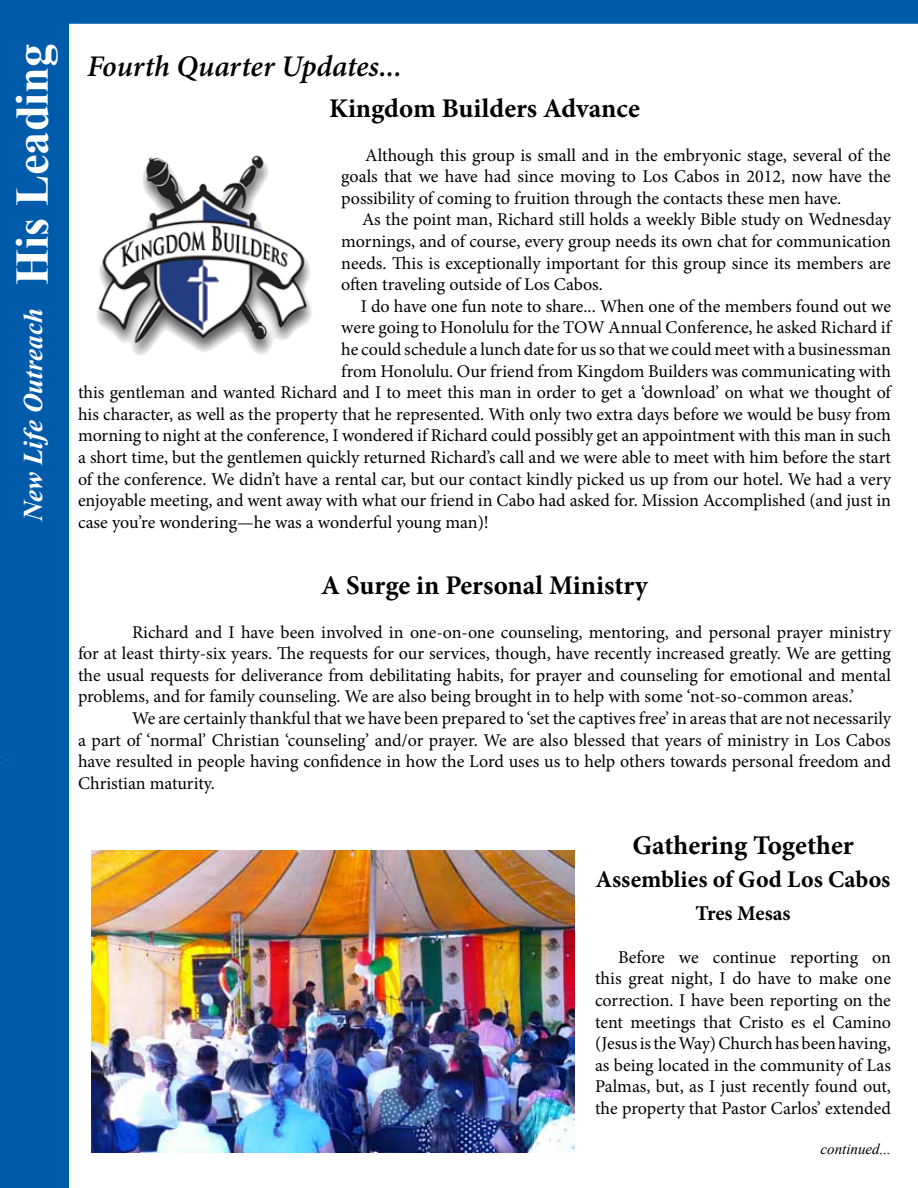
<style>
.page{position:relative;width:918px;height:1188px;background:#fff}
.page>*{position:absolute;margin:0;border:0;box-sizing:border-box;transform-origin:0 0}
.t1{font:700 46.5px "Times New Roman";color:#fff}
.t2{font:italic 600 30px "Minion Pro";letter-spacing:-.005em;color:#000}
.t3{font:700 27px "Minion Pro";color:#000}
.t4{font:italic 700 27px "Times New Roman";color:#fff}
.t5{font:700 24px "Minion Pro";color:#000}
.t6{font:700 21px "Minion Pro";color:#000}
.t7{font:18px/21.6px "Minion Pro";letter-spacing:-.005em;color:#000;text-align:justify}
.t8{font:italic 15px "Times New Roman";color:#000}
</style>
<div class="page">
<div style="left:1px;top:1px;width:916px;height:22px;background:#005baa"></div>
<div style="left:0;top:0;width:918px;height:24px;border:2px solid #005baa"></div>
<div style="left:1px;top:1px;width:67px;height:1186px;background:#005baa"></div>
<div style="left:0;top:0;width:69px;height:1188px;border:2px solid #005baa"></div>
<img style="left:97px;top:155px;width:215px;height:201px">
<img style="left:92px;top:850px;width:483px;height:302px">
<h1 class="t1" style="left:-1px;top:285px;width:243px;rotate:-90deg">His Leading</h1>
<h3 class="t4" style="left:14px;top:521px;width:214px;rotate:-90deg">New Life Outreach</h3>
<h2 class="t2" style="left:87px;top:45px;width:316px">Fourth Quarter Updates...</h2>
<h3 class="t3" style="left:329px;top:90px;width:312px">Kingdom Builders Advance</h3>
<p class="t7" style="left:341px;top:144px;width:551px;text-indent:24px">Although this group is small and in the embryonic stage, several of the goals that we have had since moving to Los Cabos in 2012, now have the possibility of coming to fruition through the contacts these men have.</p>
<p class="t7" style="left:341px;top:209px;width:551px;text-indent:21px">As the point man, Richard still holds a weekly Bible study on Wednesday mornings, and of course, every group needs its own chat for communication needs. This is exceptionally important for this group since its members are often traveling outside of Los Cabos.</p>
<p class="t7" style="left:361px;top:295px;width:532px">I do have one fun note to share... When one of the members found out we</p>
<p class="t7" style="left:341px;top:317px;width:551px">were going to Honolulu for the TOW Annual Conference, he asked Richard if</p>
<p class="t7" style="left:341px;top:339px;width:551px">he could schedule a lunch date for us so that we could meet with a businessman</p>
<p class="t7" style="left:341px;top:360px;width:551px">from Honolulu. Our friend from Kingdom Builders was communicating with</p>
<p class="t7" style="left:78px;top:382px;width:814px">this gentleman and wanted Richard and I to meet this man in order to get a ‘download’ on what we thought of</p>
<p class="t7" style="left:78px;top:403px;width:814px">his character, as well as the property that he represented. With only two extra days before we would be busy from</p>
<p class="t7" style="left:78px;top:425px;width:814px">morning to night at the conference, I wondered if Richard could possibly get an appointment with this man in such</p>
<p class="t7" style="left:78px;top:447px;width:815px">a short time, but the gentlemen quickly returned Richard’s call and we were able to meet with him before the start</p>
<p class="t7" style="left:78px;top:468px;width:815px">of the conference. We didn’t have a rental car, but our contact kindly picked us up from our hotel. We had a very</p>
<p class="t7" style="left:78px;top:490px;width:815px">enjoyable meeting, and went away with what our friend in Cabo had asked for. Mission Accomplished (and just in</p>
<p class="t7" style="left:78px;top:511px;width:412px">case you’re wondering—he was a wonderful young man)!</p>
<h3 class="t3" style="left:321px;top:567px;width:328px">A Surge in Personal Ministry</h3>
<p class="t7" style="left:78px;top:621px;width:815px;text-indent:54px">Richard and I have been involved in one-on-one counseling, mentoring, and personal prayer ministry for at least thirty-six years. The requests for our services, though, have recently increased greatly. We are getting the usual requests for deliverance from debilitating habits, for prayer and counseling for emotional and mental problems, and for family counseling. We are also being brought in to help with some ‘not-so-common areas.’</p>
<p class="t7" style="left:78px;top:708px;width:815px;text-indent:54px">We are certainly thankful that we have been prepared to ‘set the captives free’ in areas that are not necessarily a part of ‘normal’ Christian ‘counseling’ and/or prayer. We are also blessed that years of ministry in Los Cabos have resulted in people having confidence in how the Lord uses us to help others towards personal freedom and Christian maturity.</p>
<h3 class="t3" style="left:632px;top:826px;width:223px">Gathering Together</h3>
<h3 class="t5" style="left:596px;top:862px;width:296px">Assemblies of God Los Cabos</h3>
<p class="t6" style="left:695px;top:898px;width:97px">Tres Mesas</p>
<p class="t7" style="left:595px;top:946px;width:298px;text-indent:23px">Before we continue reporting on this great night, I do have to make one correction. I have been reporting on the tent meetings that Cristo es el Camino (Jesus is the Way) Church has been having, as being located in the community of Las Palmas, but, as I just recently found out, the property that Pastor Carlos’ extended</p>
<p class="t8" style="left:821px;top:1139px;width:72px">continued...</p>
</div>
